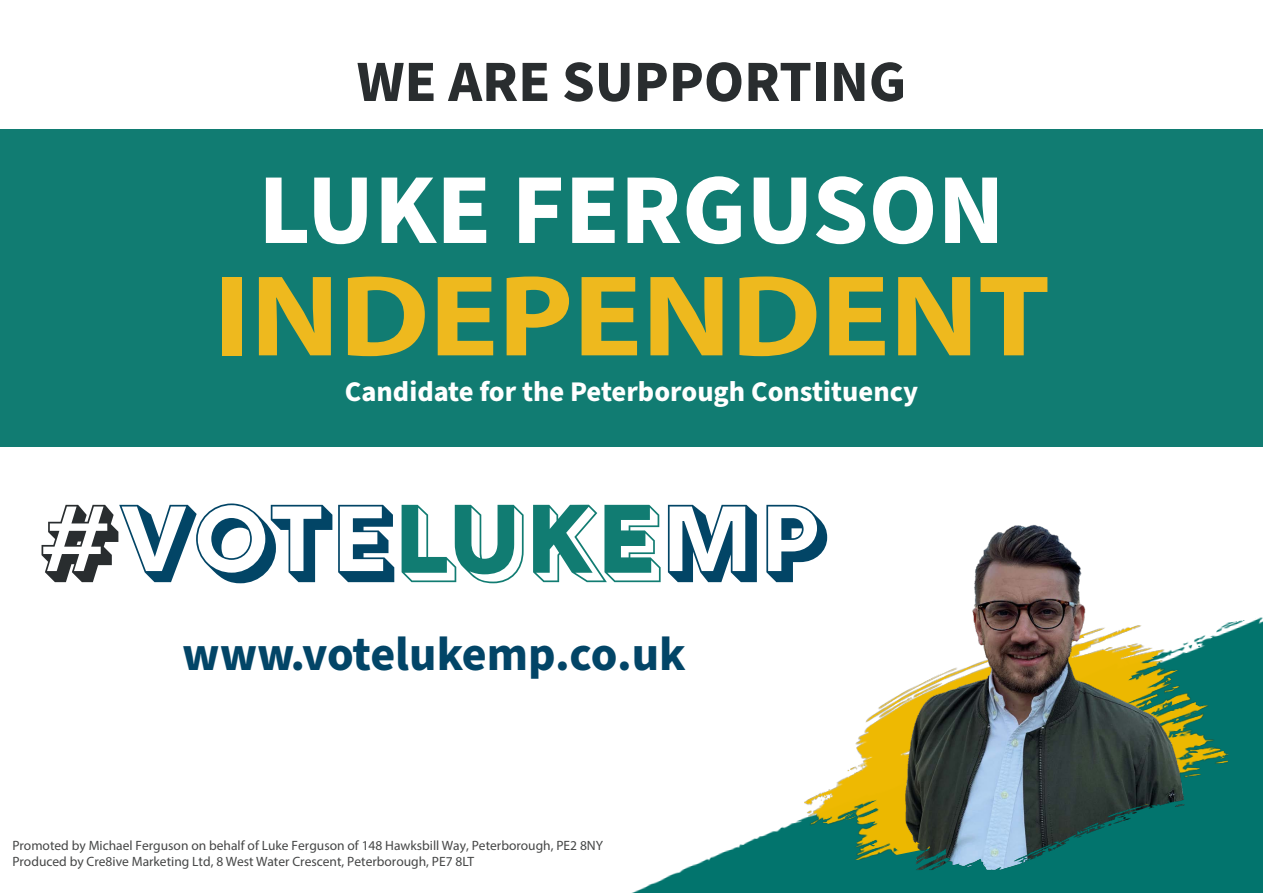
<style>
.page{position:relative;width:1263px;height:893px;background:#fff}
.page>*{position:absolute;margin:0;border:0;box-sizing:border-box;transform-origin:0 0}
.t1{font:700 116.1px "Myriad Pro";color:#eeb91e;scale:1.11 1}
.t2{font:105px "Rig Bold Fill";letter-spacing:-.005em;color:#024566}
.t3{font:700 100.5px "Source Sans Pro";color:#fff}
.t4{font:700 58.5px "Source Sans Pro";color:#292d2f}
.t5{font:700 48px "Source Sans Pro";color:#024567}
.t6{font:700 28.5px "Source Sans Pro";color:#fff}
.t7{font:13.5px/15.6px "Myriad Pro";color:#454646}
.s1{color:#292d2f}
.s2{font-family:"Rig Bold Reverse";color:#117c72}
</style>
<div class="page">
<div style="left:0;top:129px;width:1263px;height:317px;background:#117c72"></div>
<img style="left:631px;top:617px;width:632px;height:276px">
<img style="left:802px;top:617px;width:34px;height:243px">
<img style="left:836px;top:524px;width:414px;height:356px">
<h3 class="t4" style="left:357px;top:42px;width:551px">WE ARE SUPPORTING</h3>
<h3 class="t3" style="left:258px;top:141px;width:748px">LUKE FERGUSON</h3>
<h1 class="t1" style="left:214px;top:240px;width:754px">INDEPENDENT</h1>
<h3 class="t6" style="left:345px;top:372px;width:575px">Candidate for the Peterborough Constituency</h3>
<h2 class="t2" style="left:40px;top:480px;width:789px"><span class="s1">#</span>VOTE<span class="s2">luke</span>MP</h2>
<h3 class="t5" style="left:182px;top:621px;width:505px">www.votelukemp.co.uk</h3>
<p class="t7" style="left:12px;top:838px;width:592px">Promoted by Michael Ferguson on behalf of Luke Ferguson of 148 Hawksbill Way, Peterborough, PE2 8NY<br>Produced by Cre8ive Marketing Ltd, 8 West Water Crescent, Peterborough, PE7 8LT</p>
</div>
